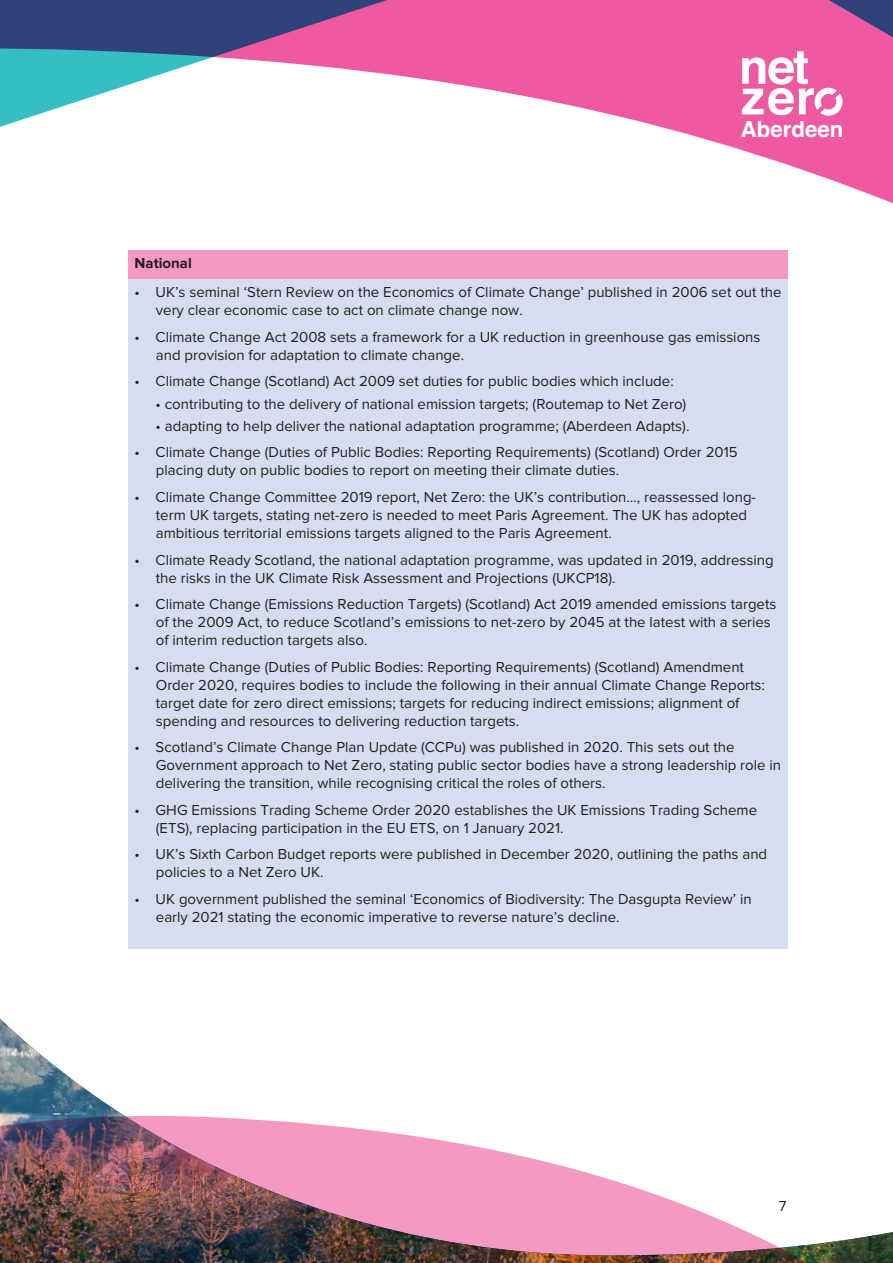
<style>
.page{position:relative;width:893px;height:1263px;background:#fff}
.page>*{position:absolute;margin:0;border:0;box-sizing:border-box;transform-origin:0 0}
.t1{font:700 22.2px "Helvetica";color:#fff}
.body_text{font:15px/18px "Proxima Nova";color:#231f20}
.body_text-2{font:700 15px "Proxima Nova";color:#231f20}
</style>
<div class="page">
<svg style="left:0;top:0;width:893px;height:410px"></svg>
<div style="left:129px;top:250px;width:659px;height:30px;background:#f499c2"></div>
<div style="left:129px;top:280px;width:659px;height:669px;background:#d6ddf0"></div>
<svg style="left:742px;top:51px;width:100px;height:65px"></svg>
<img style="left:0;top:1018px;width:893px;height:245px">
<h1 class="t1" style="left:741px;top:116px;width:104px">Aberdeen</h1>
<p class="body_text-2" style="left:135px;top:254px;width:59px">National</p>
<p class="body_text" style="left:156px;top:284px;width:627px;text-indent:-21px">• UK’s seminal ‘Stern Review on the Economics of Climate Change’ published in 2006 set out the very clear economic case to act on climate change now.</p>
<p class="body_text" style="left:156px;top:328px;width:606px;text-indent:-21px">• Climate Change Act 2008 sets a framework for a UK reduction in greenhouse gas emissions and provision for adaptation to climate change.</p>
<p class="body_text" style="left:135px;top:373px;width:541px">• Climate Change (Scotland) Act 2009 set duties for public bodies which include:</p>
<p class="body_text" style="left:156px;top:395px;width:532px">• contributing to the delivery of national emission targets; (Routemap to Net Zero)</p>
<p class="body_text" style="left:156px;top:417px;width:535px">• adapting to help deliver the national adaptation programme; (Aberdeen Adapts).</p>
<p class="body_text" style="left:156px;top:444px;width:583px;text-indent:-21px">• Climate Change (Duties of Public Bodies: Reporting Requirements) (Scotland) Order 2015 placing duty on public bodies to report on meeting their climate duties.</p>
<p class="body_text" style="left:156px;top:488px;width:602px;text-indent:-21px">• Climate Change Committee 2019 report, Net Zero: the UK’s contribution…, reassessed long&shy;term UK targets, stating net-zero is needed to meet Paris Agreement. The UK has adopted ambitious territorial emissions targets aligned to the Paris Agreement.</p>
<p class="body_text" style="left:156px;top:551px;width:619px;text-indent:-21px">• Climate Ready Scotland, the national adaptation programme, was updated in 2019, addressing the risks in the UK Climate Risk Assessment and Projections (UKCP18).</p>
<p class="body_text" style="left:156px;top:595px;width:622px;text-indent:-21px">• Climate Change (Emissions Reduction Targets) (Scotland) Act 2019 amended emissions targets of the 2009 Act, to reduce Scotland’s emissions to net-zero by 2045 at the latest with a series of interim reduction targets also.</p>
<p class="body_text" style="left:156px;top:658px;width:611px;text-indent:-21px">• Climate Change (Duties of Public Bodies: Reporting Requirements) (Scotland) Amendment Order 2020, requires bodies to include the following in their annual Climate Change Reports: target date for zero direct emissions; targets for reducing indirect emissions; alignment of spending and resources to delivering reduction targets.</p>
<p class="body_text" style="left:156px;top:738px;width:627px;text-indent:-21px">• Scotland’s Climate Change Plan Update (CCPu) was published in 2020. This sets out the<br>Government approach to Net Zero, stating public sector bodies have a strong leadership role in delivering the transition, while recognising critical the roles of others.</p>
<p class="body_text" style="left:156px;top:801px;width:603px;text-indent:-21px">• GHG Emissions Trading Scheme Order 2020 establishes the UK Emissions Trading Scheme (ETS), replacing participation in the EU ETS, on 1 January 2021.</p>
<p class="body_text" style="left:156px;top:845px;width:613px;text-indent:-21px">• UK’s Sixth Carbon Budget reports were published in December 2020, outlining the paths and policies to a Net Zero UK.</p>
<p class="body_text" style="left:156px;top:890px;width:597px;text-indent:-21px">• UK government published the seminal ‘Economics of Biodiversity: The Dasgupta Review’ in early 2021 stating the economic imperative to reverse nature’s decline.</p>
<p class="body_text" style="left:779px;top:1197px;width:9px">7</p>
</div>
